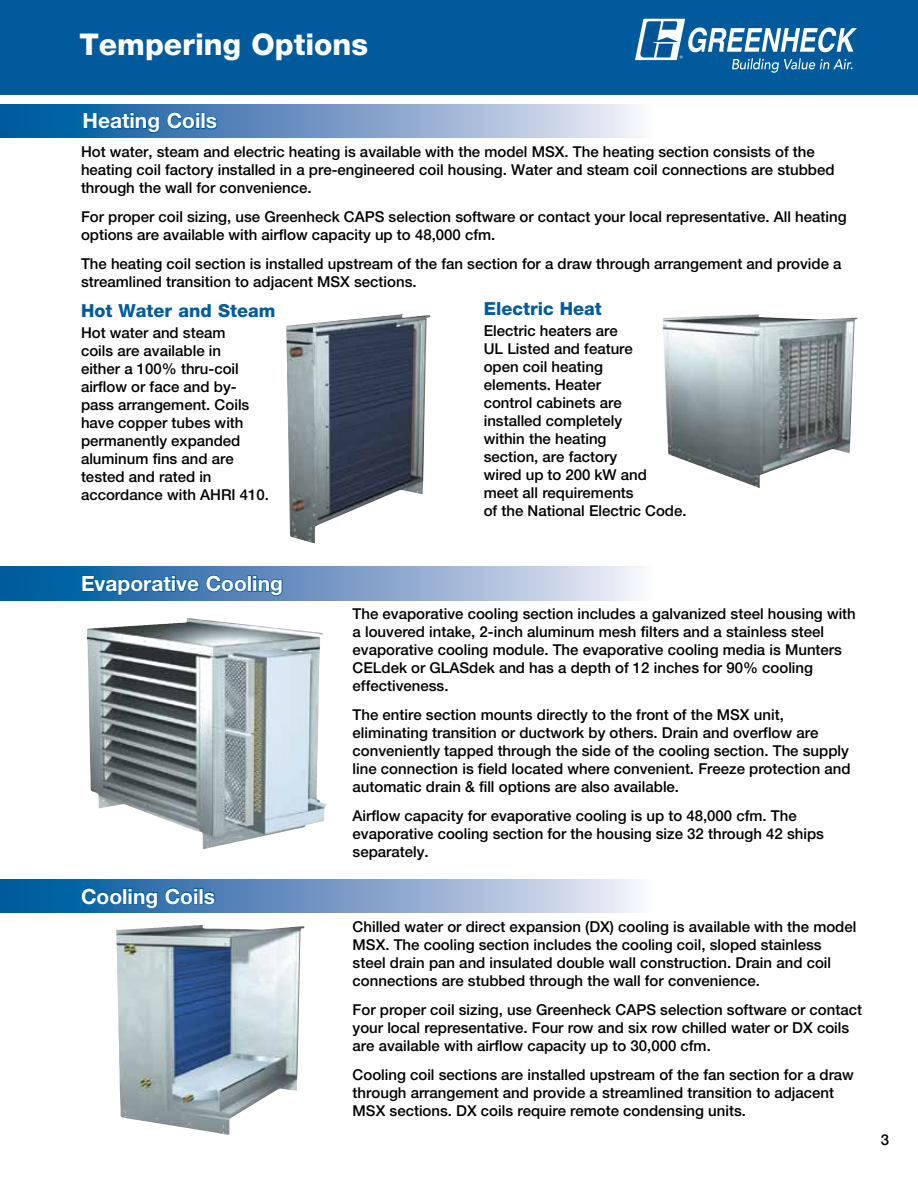
<style>
.page{position:relative;width:918px;height:1188px;background:#fff}
.page>*{position:absolute;margin:0;border:0;box-sizing:border-box;transform-origin:0 0}
.t1{font:800 30px "Helvetica Neue LT Std";color:#fff}
.t2{font:700 21px "Helvetica Neue LT Std";color:#fff}
.t3{font:800 18px "Helvetica Neue LT Std";color:#005a9c}
.t4{font:500 15px/18px "Helvetica Neue LT Std";color:#000}
</style>
<div class="page">
<div style="left:1px;top:0;width:917px;height:94px;background:#005a9c"></div>
<svg style="left:0;top:567px;width:640px;height:33px;background:#80a4cb"></svg>
<svg style="left:81px;top:574px;width:202px;height:24px;background:#296eaa"></svg>
<svg style="left:0;top:879px;width:640px;height:34px;background:#7ba0c9"></svg>
<svg style="left:80px;top:887px;width:136px;height:22px;background:#1d69a6"></svg>
<img style="left:87px;top:618px;width:240px;height:231px">
<img style="left:116px;top:925px;width:189px;height:210px">
<img style="left:286px;top:314px;width:145px;height:229px">
<img style="left:662px;top:314px;width:196px;height:174px">
<svg style="left:0;top:104px;width:640px;height:34px;background:#7aa0c9"></svg>
<svg style="left:82px;top:112px;width:136px;height:22px;background:#1d69a6"></svg>
<svg style="left:635px;top:19px;width:222px;height:54px"></svg>
<h1 class="t1" style="left:79px;top:26px;width:290px">Tempering Options</h1>
<h2 class="t2" style="left:83px;top:108px;width:136px">Heating Coils</h2>
<p class="t4" style="left:81px;top:143px;width:755px">Hot water, steam and electric heating is available with the model MSX. The heating section consists of the heating coil factory installed in a pre-engineered coil housing. Water and steam coil connections are stubbed through the wall for convenience.</p>
<p class="t4" style="left:81px;top:207px;width:767px">For proper coil sizing, use Greenheck CAPS selection software or contact your local representative. All heating options are available with airflow capacity up to 48,000 cfm.</p>
<p class="t4" style="left:81px;top:254px;width:762px">The heating coil section is installed upstream of the fan section for a draw through arrangement and provide a streamlined transition to adjacent MSX sections.</p>
<p class="t3" style="left:81px;top:300px;width:196px">Hot Water and Steam</p>
<p class="t4" style="left:81px;top:323px;width:190px">Hot water and steam<br>coils are available in<br>either a 100% thru-coil airflow or face and by&shy;pass arrangement. Coils have copper tubes with permanently expanded aluminum fins and are tested and rated in accordance with AHRI 410.</p>
<p class="t3" style="left:484px;top:297px;width:120px">Electric Heat</p>
<p class="t4" style="left:484px;top:321px;width:204px">Electric heaters are<br>UL Listed and feature<br>open coil heating<br>elements. Heater<br>control cabinets are<br>installed completely<br>within the heating<br>section, are factory<br>wired up to 200 kW and<br>meet all requirements<br>of the National Electric Code.</p>
<h2 class="t2" style="left:81px;top:571px;width:204px">Evaporative Cooling</h2>
<h2 class="t2" style="left:81px;top:883px;width:136px">Cooling Coils</h2>
<p class="t4" style="left:353px;top:605px;width:505px">The evaporative cooling section includes a galvanized steel housing with a louvered intake, 2-inch aluminum mesh filters and a stainless steel evaporative cooling module. The evaporative cooling media is Munters CELdek or GLASdek and has a depth of 12 inches for 90% cooling effectiveness.</p>
<p class="t4" style="left:353px;top:705px;width:499px">The entire section mounts directly to the front of the MSX unit, eliminating transition or ductwork by others. Drain and overflow are conveniently tapped through the side of the cooling section. The supply line connection is field located where convenient. Freeze protection and automatic drain &amp; fill options are also available.</p>
<p class="t4" style="left:353px;top:806px;width:473px">Airflow capacity for evaporative cooling is up to 48,000 cfm. The evaporative cooling section for the housing size 32 through 42 ships separately.</p>
<p class="t4" style="left:353px;top:918px;width:505px">Chilled water or direct expansion (DX) cooling is available with the model MSX. The cooling section includes the cooling coil, sloped stainless steel drain pan and insulated double wall construction. Drain and coil connections are stubbed through the wall for convenience.</p>
<p class="t4" style="left:353px;top:1001px;width:511px">For proper coil sizing, use Greenheck CAPS selection software or contact your local representative. Four row and six row chilled water or DX coils are available with airflow capacity up to 30,000 cfm.</p>
<p class="t4" style="left:353px;top:1066px;width:503px">Cooling coil sections are installed upstream of the fan section for a draw through arrangement and provide a streamlined transition to adjacent<br>MSX sections. DX coils require remote condensing units.</p>
<p class="t4" style="left:881px;top:1130px;width:10px">3</p>
</div>
